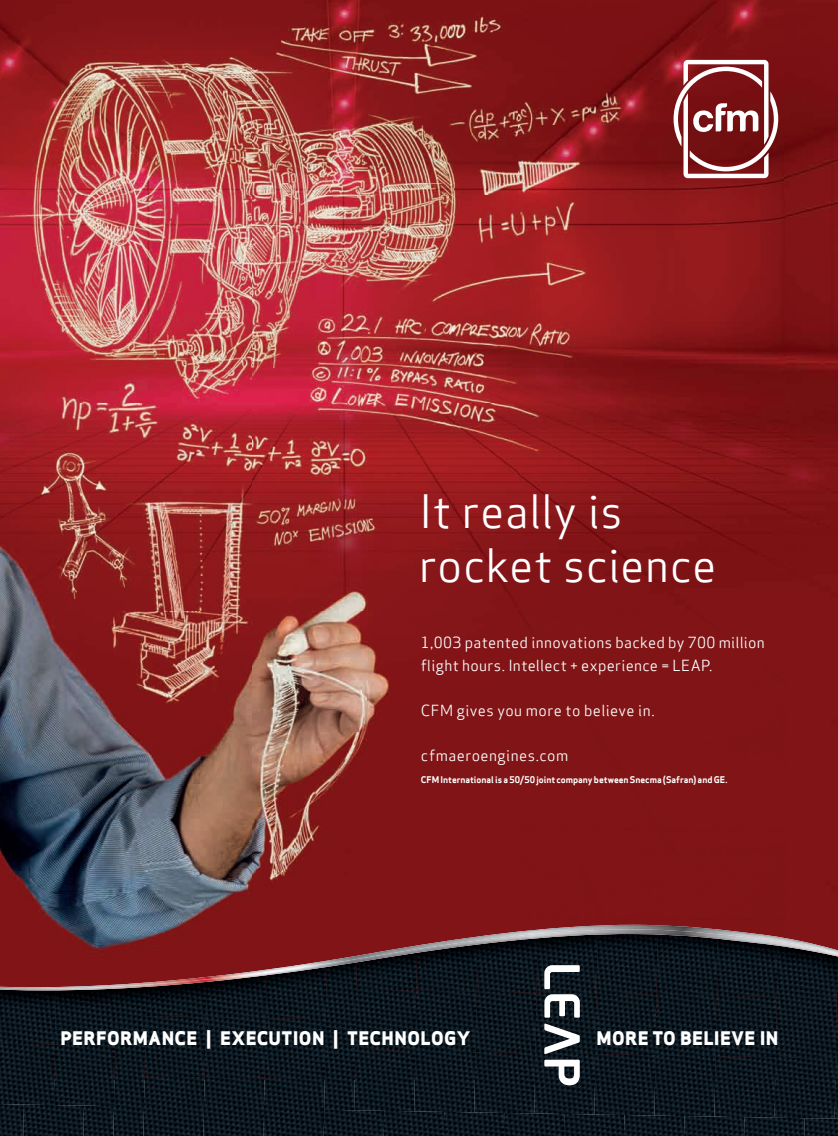
<style>
.page{position:relative;width:838px;height:1136px;background:#fff}
.page>*{position:absolute;margin:0;border:0;box-sizing:border-box;transform-origin:0 0}
.t1{font:45px/54px "Apex Sans Book T";letter-spacing:.01em;color:#fff}
.t2{font:18.3px "Apex Sans Extra Bold T";letter-spacing:.02em;color:#fff}
.t3{font:15px/22.5px "Apex Sans Book T";letter-spacing:.025em;color:#fff}
.t4{font:9px "Apex Sans Bold T";color:#fff}
</style>
<div class="page">
<img style="left:0;top:0;width:838px;height:924px">
<svg style="left:673px;top:60px;width:105px;height:118px"></svg>
<img style="left:357px;top:991px;width:58px;height:58px">
<img style="left:415px;top:991px;width:60px;height:58px">
<img style="left:475px;top:991px;width:61px;height:60px">
<img style="left:536px;top:991px;width:179px;height:2px">
<img style="left:715px;top:991px;width:60px;height:64px">
<img style="left:775px;top:991px;width:59px;height:64px">
<img style="left:834px;top:991px;width:4px;height:126px">
<img style="left:146px;top:991px;width:59px;height:144px">
<img style="left:205px;top:991px;width:60px;height:25px">
<img style="left:265px;top:991px;width:59px;height:26px">
<img style="left:324px;top:991px;width:33px;height:118px">
<img style="left:0;top:991px;width:113px;height:52px">
<img style="left:113px;top:991px;width:33px;height:144px">
<img style="left:535px;top:992px;width:61px;height:59px">
<img style="left:595px;top:993px;width:121px;height:62px">
<img style="left:203px;top:1016px;width:63px;height:119px">
<img style="left:263px;top:1017px;width:63px;height:118px">
<img style="left:0;top:1043px;width:115px;height:62px">
<img style="left:354px;top:1049px;width:121px;height:62px">
<img style="left:474px;top:1051px;width:121px;height:62px">
<img style="left:594px;top:1053px;width:121px;height:62px">
<img style="left:714px;top:1055px;width:121px;height:62px">
<img style="left:0;top:1103px;width:84px;height:32px">
<img style="left:83px;top:1105px;width:31px;height:30px">
<img style="left:323px;top:1109px;width:121px;height:26px">
<img style="left:444px;top:1111px;width:120px;height:24px">
<img style="left:564px;top:1113px;width:120px;height:22px">
<img style="left:684px;top:1115px;width:120px;height:20px">
<img style="left:804px;top:1117px;width:34px;height:18px">
<svg style="left:0;top:924px;width:838px;height:67px;background:#12151d"></svg>
<svg style="left:12px;top:924px;width:633px;height:63px;background:#511a1f"></svg>
<img style="left:386px;top:944px;width:61px;height:13px">
<img style="left:447px;top:953px;width:388px;height:3px">
<img style="left:266px;top:963px;width:61px;height:12px">
<img style="left:0;top:989px;width:266px;height:1px">
<img style="left:387px;top:940px;width:60px;height:13px">
<img style="left:447px;top:924px;width:391px;height:29px">
<img style="left:274px;top:950px;width:113px;height:18px">
<svg style="left:835px;top:952px;width:3px;height:5px"></svg>
<img style="left:0;top:968px;width:295px;height:21px">
<svg style="left:544px;top:965px;width:36px;height:120px"></svg>
<h1 class="t1" style="left:419px;top:483px;width:299px">It really is rocket science</h1>
<p class="t3" style="left:421px;top:631px;width:345px">1,003 patented innovations backed by 700 million flight hours. Intellect + experience = LEAP.</p>
<p class="t3" style="left:421px;top:698px;width:235px">CFM gives you more to believe in.</p>
<p class="t3" style="left:421px;top:743px;width:149px">cfmaeroengines.com</p>
<p class="t4" style="left:421px;top:774px;width:308px">CFM International is a 50/50 joint company between Snecma (Safran) and GE.</p>
<p class="t2" style="left:60px;top:1026px;width:411px">PERFORMANCE | EXECUTION | TECHNOLOGY</p>
<p class="t2" style="left:596px;top:1026px;width:183px">MORE TO BELIEVE IN</p>
</div>
